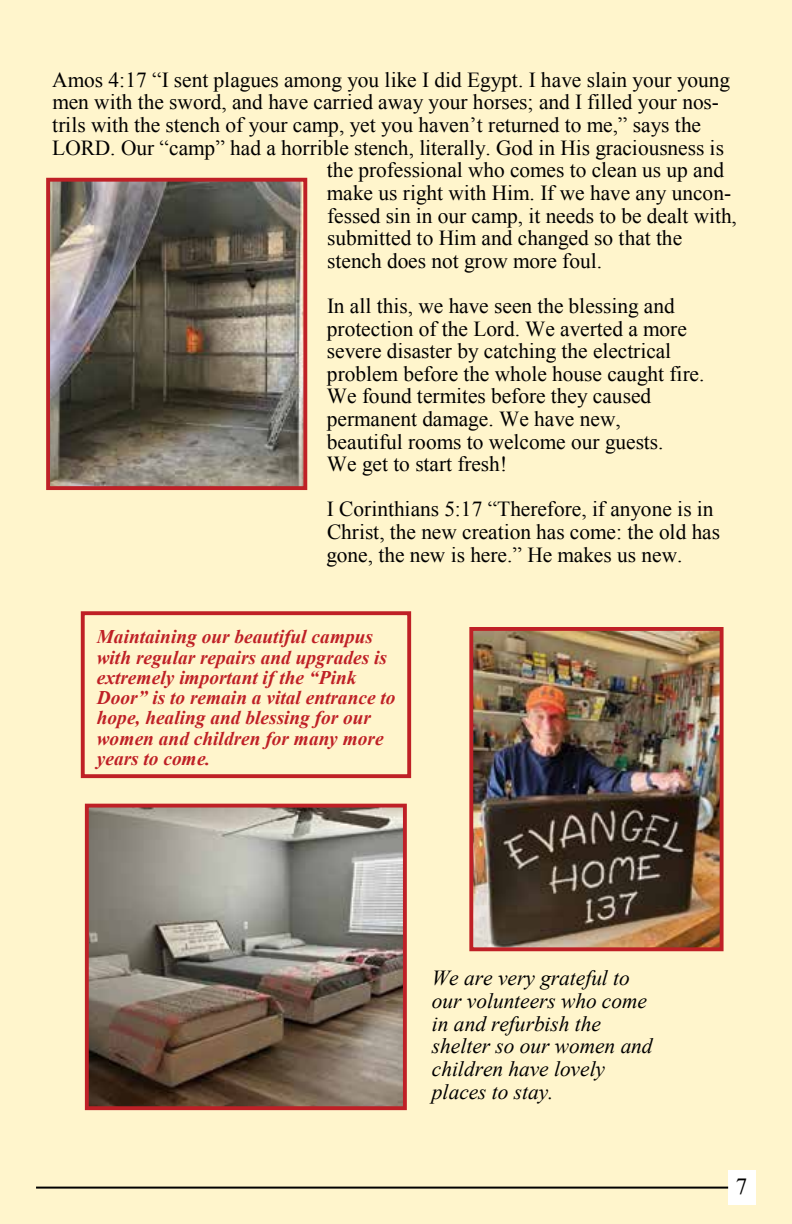
<style>
.page{position:relative;width:792px;height:1224px;background:#fff5cc}
.page>*{position:absolute;margin:0;border:0;box-sizing:border-box;transform-origin:0 0}
.t1{font:23px "Times New Roman";color:#000}
.t2{font:21.4px/22.6px "Times New Roman";color:#000}
.t3{font:italic 21.4px/22.6px "Times New Roman";color:#000}
.t4{font:italic 700 19.4px/20.2px "Times New Roman";color:#bf2026}
</style>
<div class="page">
<div style="left:728px;top:1171px;width:28px;height:34px;background:#fff"></div>
<hr style="left:36px;top:1187px;width:692px;height:2px;background:#000">
<div style="left:81px;top:611px;width:330px;height:167px;border:4px solid #bf2026"></div>
<img style="left:51px;top:183px;width:251px;height:302px">
<div style="left:46px;top:178px;width:261px;height:312px;border:4px solid #bf2026"></div>
<img style="left:90px;top:809px;width:312px;height:296px">
<div style="left:85px;top:804px;width:322px;height:306px;border:4px solid #bf2026"></div>
<img style="left:474px;top:632px;width:245px;height:314px">
<div style="left:469px;top:627px;width:255px;height:324px;border:4px solid #bf2026"></div>
<p class="t2" style="left:52px;top:68px;width:680px">Amos 4:17 “I sent plagues among you like I did Egypt. I have slain your young</p>
<p class="t2" style="left:52px;top:91px;width:668px">men with the sword, and have carried away your horses; and I filled your nos-</p>
<p class="t2" style="left:52px;top:113px;width:650px">trils with the stench of your camp, yet you haven’t returned to me,” says the</p>
<p class="t2" style="left:52px;top:136px;width:673px">LORD. Our “camp” had a horrible stench, literally. God in His graciousness is</p>
<p class="t2" style="left:327px;top:158px;width:399px">the professional who comes to clean us up and</p>
<p class="t2" style="left:327px;top:181px;width:406px">make us right with Him. If we have any uncon-</p>
<p class="t2" style="left:327px;top:204px;width:411px">fessed sin in our camp, it needs to be dealt with,</p>
<p class="t2" style="left:327px;top:226px;width:357px">submitted to Him and changed so that the</p>
<p class="t2" style="left:327px;top:249px;width:277px">stench does not grow more foul.</p>
<p class="t2" style="left:327px;top:294px;width:379px">In all this, we have seen the blessing and protection of the Lord. We averted a more severe disaster by catching the electrical problem before the whole house caught fire.<br>We found termites before they caused permanent damage. We have new,<br>beautiful rooms to welcome our guests.<br>We get to start fresh!</p>
<p class="t2" style="left:326px;top:498px;width:395px">I Corinthians 5:17 “Therefore, if anyone is in<br>Christ, the new creation has come: the old has gone, the new is here.” He makes us new.</p>
<p class="t4" style="left:97px;top:626px;width:300px">Maintaining our beautiful campus with regular repairs and upgrades is extremely important if the “Pink<br>Door” is to remain a vital entrance to hope, healing and blessing for our women and children for many more years to come.</p>
<p class="t3" style="left:432px;top:967px;width:222px">We are very grateful to our volunteers who come in and refurbish the shelter so our women and children have lovely places to stay.</p>
<p class="t1" style="left:736px;top:1171px;width:13px">7</p>
</div>
